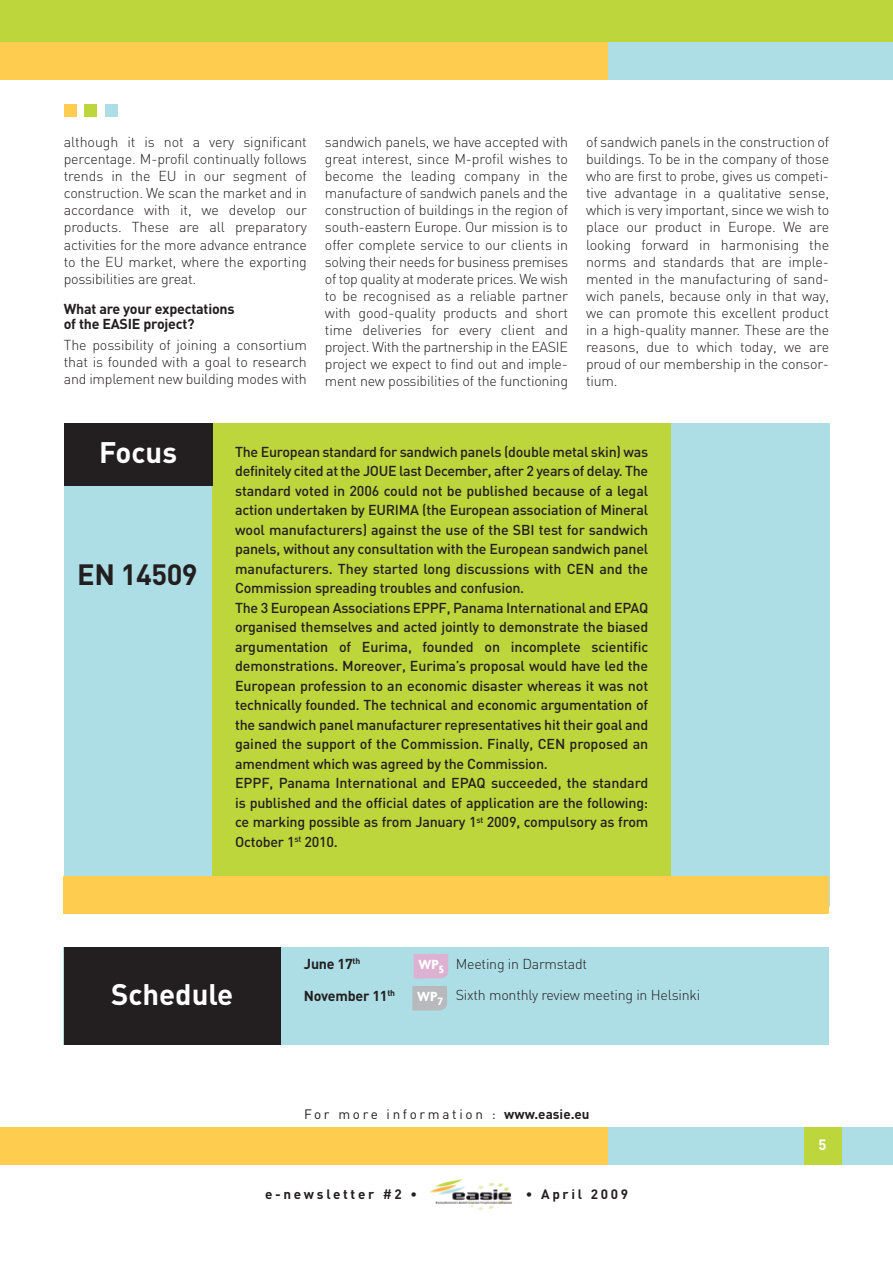
<style>
.page{position:relative;width:893px;height:1263px;background:#fff}
.page>*{position:absolute;margin:0;border:0;box-sizing:border-box;transform-origin:0 0}
.t1{font:700 29.4px "DIN";color:#fff}
.t2{font:700 28.95px "DIN";letter-spacing:-.015em;color:#231f20}
.t3{font:700 14.7px "DIN";color:#fff}
.t4{font:700 14.4px "Agenda";color:#fff}
.t5{font:300 14.25px/17.1px "DIN";letter-spacing:-.015em;color:#231f20;text-align:justify}
.t6{font:500 14.25px/19.5px "DIN";letter-spacing:-.015em;color:#231f20}
.t7{font:700 14.25px/15px "DIN";letter-spacing:-.015em;color:#231f20}
.t8{font:13.5px "DIN";letter-spacing:.2em;color:#231f20}
.t9{font:700 13.5px "DIN";letter-spacing:.2em;color:#231f20}
.s1{font-weight:700}
.s2{font-weight:500}
</style>
<div class="page">
<div style="left:64px;top:465px;width:244px;height:425px;background:#addee5"></div>
<div style="left:0;top:1127px;width:613px;height:38px;background:#fecc4e"></div>
<div style="left:609px;top:1127px;width:284px;height:38px;background:#addee5"></div>
<div style="left:804px;top:1127px;width:38px;height:38px;background:#bdd63c"></div>
<img style="left:430px;top:1179px;width:82px;height:32px">
<div style="left:0;top:0;width:893px;height:50px;background:#bdd63c"></div>
<div style="left:0;top:42px;width:613px;height:38px;background:#fecc4e"></div>
<div style="left:608px;top:42px;width:285px;height:38px;background:#addee5"></div>
<div style="left:64px;top:104px;width:13px;height:13px;background:#fecc4e"></div>
<div style="left:84px;top:104px;width:13px;height:13px;background:#bdd63c"></div>
<div style="left:105px;top:104px;width:13px;height:13px;background:#addee5"></div>
<div style="left:471px;top:423px;width:358px;height:483px;background:#addee5"></div>
<div style="left:213px;top:423px;width:458px;height:470px;background:#bdd63c"></div>
<div style="left:64px;top:876px;width:765px;height:38px;background:#fecc4e"></div>
<div style="left:64px;top:947px;width:765px;height:98px;background:#addee5"></div>
<div style="left:64px;top:947px;width:217px;height:98px;background:#231f20"></div>
<svg style="left:413px;top:954px;width:36px;height:24px"></svg>
<svg style="left:412px;top:986px;width:35px;height:24px"></svg>
<div style="left:64px;top:423px;width:149px;height:63px;background:#231f20"></div>
<p class="t5" style="left:64px;top:133px;width:245px">although it is not a very significant percentage. M-profil continually follows trends in the EU in our segment of construction. We scan the market and in accordance with it, we develop our products. These are all preparatory activities for the more advance entrance to the EU market, where the exporting possibilities are great.</p>
<p class="t7" style="left:64px;top:301px;width:172px">What are your expectations of the EASIE project?</p>
<p class="t5" style="left:64px;top:336px;width:245px">The possibility of joining a consortium that is founded with a goal to research and implement new building modes with</p>
<p class="t5" style="left:325px;top:133px;width:245px">sandwich panels, we have accepted with great interest, since M-profil wishes to become the leading company in the manufacture of sandwich panels and the construction of buildings in the region of south-eastern Europe. Our mission is to offer complete service to our clients in solving their needs for business premises of top quality at moderate prices. We wish to be recognised as a reliable partner with good-quality products and short time deliveries for every client and project. With the partnership in the EASIE project we expect to find out and imple&shy;ment new possibilities of the functioning</p>
<p class="t5" style="left:586px;top:133px;width:245px">of sandwich panels in the construction of buildings. To be in the company of those who are first to probe, gives us competi&shy;tive advantage in a qualitative sense, which is very important, since we wish to place our product in Europe. We are looking forward in harmonising the norms and standards that are imple&shy;mented in the manufacturing of sand&shy;wich panels, because only in that way, we can promote this excellent product in a high-quality manner. These are the reasons, due to which today, we are proud of our membership in the consor&shy;tium.</p>
<h1 class="t1" style="left:99px;top:436px;width:79px">Focus</h1>
<h2 class="t2" style="left:77px;top:558px;width:122px">EN 14509</h2>
<p class="t6" style="left:235px;top:442px;width:415px">The European standard for sandwich panels (double metal skin) was definitely cited at the JOUE last December, after 2 years of delay. The standard voted in 2006 could not be published because of a legal action undertaken by EURIMA (the European association of Mineral wool manufacturers) against the use of the SBI test for sandwich panels, without any consultation with the European sandwich panel manufacturers. They started long discussions with CEN and the Commission spreading troubles and confusion.<br>The 3 European Associations EPPF, Panama International and EPAQ organised themselves and acted jointly to demonstrate the biased argumentation of Eurima, founded on incomplete scientific demonstrations. Moreover, Eurima’s proposal would have led the European profession to an economic disaster whereas it was not technically founded. The technical and economic argumentation of the sandwich panel manufacturer representatives hit their goal and gained the support of the Commission. Finally, CEN proposed an amendment which was agreed by the Commission.<br>EPPF, Panama International and EPAQ succeeded, the standard is published and the official dates of application are the following: ce marking possible as from January 1<sup>st</sup> 2009, compulsory as from October 1<sup>st</sup> 2010.</p>
<h1 class="t1" style="left:111px;top:977px;width:124px">Schedule</h1>
<p class="t7" style="left:304px;top:956px;width:58px">June 17<sup>th</sup></p>
<p class="t5" style="left:456px;top:956px;width:133px">Meeting in Darmstadt</p>
<p class="t7" style="left:304px;top:988px;width:93px">November 11<sup>th</sup></p>
<p class="t5" style="left:456px;top:986px;width:246px">Sixth monthly review meeting in Helsinki</p>
<p class="t4" style="left:419px;top:955px;width:27px">WP<sub>5</sub></p>
<p class="t4" style="left:417px;top:987px;width:27px">WP<sub>7</sub></p>
<p class="t8" style="left:304px;top:1107px;width:287px">For more information : <span class="s1">www.easie.eu</span></p>
<p class="t9" style="left:265px;top:1186px;width:154px">e-newsletter <span class="s2">#</span>2 •</p>
<p class="t9" style="left:526px;top:1186px;width:104px">• April 2009</p>
<p class="t3" style="left:819px;top:1137px;width:9px">5</p>
</div>
